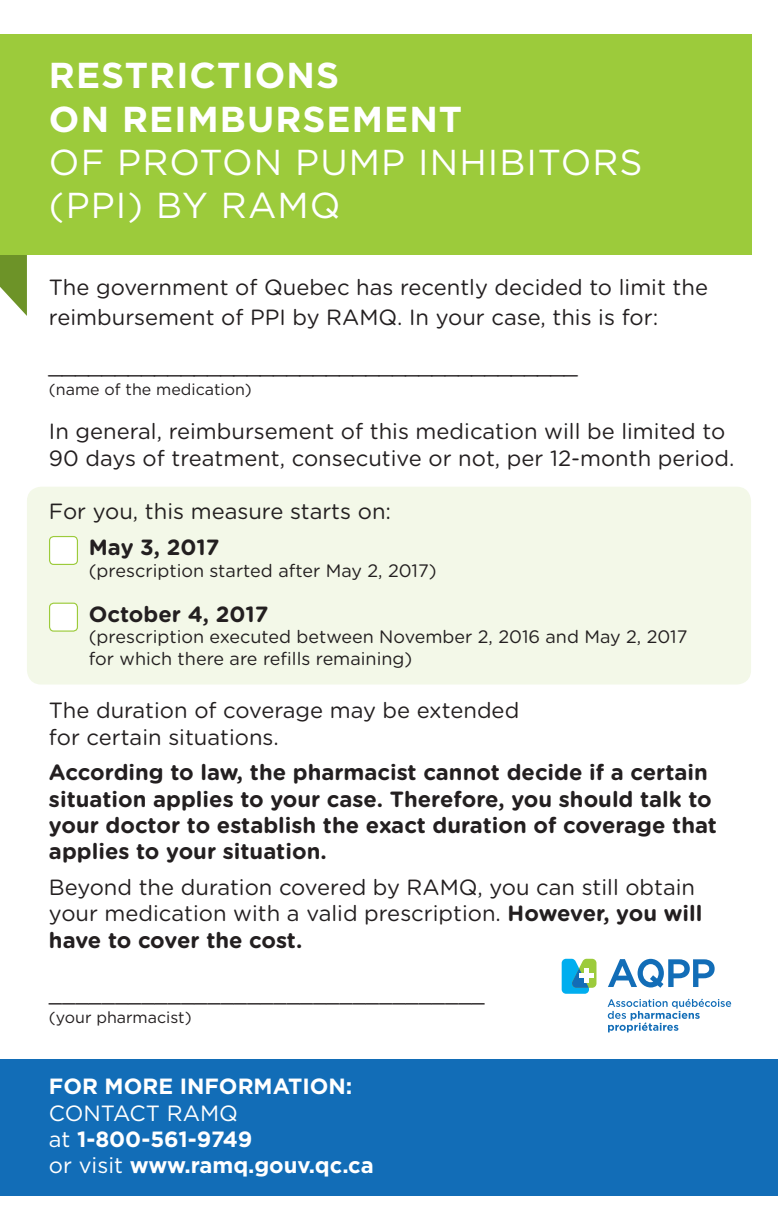
<style>
.page{position:relative;width:778px;height:1225px;background:#fff}
.page>*{position:absolute;margin:0;border:0;box-sizing:border-box;transform-origin:0 0}
.t1{font:36px/43.2px "Gotham HTF";letter-spacing:.03em;color:#fff}
.t2{font:700 36px/43.2px "Gotham HTF";letter-spacing:.03em;color:#fff}
.t3{font:22px/26.4px "Gotham Rounded";color:#231f20}
.t4{font:700 22px/26.4px "Gotham Rounded";color:#231f20}
.t5{font:700 22px/26.4px "Gotham HTF";color:#fff}
.t6{font:22px "Gotham HTF";color:#231f20}
.t7{font:18px/21.6px "Gotham Rounded";color:#231f20}
.t8{font:16px "Gotham HTF";color:#231f20}
.s1{font-weight:700}
.s2{font-weight:400}
</style>
<div class="page">
<svg style="left:0;top:254px;width:27px;height:62px"></svg>
<div style="left:27px;top:486px;width:724px;height:198px;background:#f3f8e8;border-radius:14px"></div>
<div style="left:0;top:1058px;width:778px;height:137px;background:#126db7"></div>
<div style="left:0;top:34px;width:751px;height:220px;background:#9ccb3b"></div>
<div style="left:50px;top:536px;width:27px;height:28px;background:#fff;border-radius:4px"></div>
<div style="left:49px;top:536px;width:29px;height:29px;border:1px solid #9ccb3b;border-radius:4px"></div>
<div style="left:50px;top:603px;width:27px;height:28px;background:#fff;border-radius:4px"></div>
<div style="left:49px;top:602px;width:29px;height:29px;border:1px solid #9ccb3b;border-radius:4px"></div>
<svg style="left:561px;top:958px;width:35px;height:35px"></svg>
<hr style="left:584px;top:967px;width:4px;height:15px;background:#fff">
<div style="left:578px;top:972px;width:15px;height:5px;background:#fff"></div>
<svg style="left:607px;top:998px;width:124px;height:34px"></svg>
<svg style="left:608px;top:958px;width:106px;height:29px"></svg>
<h1 class="t2" style="left:49px;top:53px;width:415px">RESTRICTIONS<br>ON REIMBURSEMENT</h1>
<h1 class="t1" style="left:49px;top:140px;width:595px">OF PROTON PUMP INHIBITORS (PPI) BY RAMQ</h1>
<p class="t3" style="left:49px;top:271px;width:660px;line-height:30px">The government of Quebec has recently decided to limit the reimbursement of PPI by RAMQ. In your case, this is for:</p>
<p class="t3" style="left:49px;top:351px;width:530px">________________________________________</p>
<p class="t8" style="left:49px;top:380px;width:204px">(name of the medication)</p>
<p class="t3" style="left:49px;top:418px;width:687px">In general, reimbursement of this medication will be limited to<br>90 days of treatment, consecutive or not, per 12-month period.</p>
<p class="t3" style="left:49px;top:497px;width:344px">For you, this measure starts on:</p>
<p class="t4" style="left:89px;top:533px;width:132px">May 3, 2017</p>
<p class="t7" style="left:89px;top:559px;width:349px">(prescription started after May 2, 2017)</p>
<p class="t4" style="left:89px;top:600px;width:181px">October 4, 2017</p>
<p class="t7" style="left:89px;top:625px;width:600px">(prescription executed between November 2, 2016 and May 2, 2017 for which there are refills remaining)</p>
<p class="t3" style="left:49px;top:697px;width:472px">The duration of coverage may be extended for certain situations.</p>
<p class="t4" style="left:49px;top:758px;width:669px">According to law, the pharmacist cannot decide if a certain situation applies to your case. Therefore, you should talk to your doctor to establish the exact duration of coverage that applies to your situation.</p>
<p class="t3" style="left:49px;top:873px;width:655px">Beyond the duration covered by RAMQ, you can still obtain your medication with a valid prescription. <span class="s1">However, you will have to cover the cost.</span></p>
<p class="t6" style="left:49px;top:980px;width:437px">_________________________________</p>
<p class="t8" style="left:49px;top:1007px;width:144px">(your pharmacist)</p>
<p class="t5" style="left:49px;top:1072px;width:305px">FOR MORE INFORMATION:</p>
<p class="t5" style="left:49px;top:1098px;width:326px"><span class="s2">CONTACT RAMQ<br>at</span> 1-800-561-9749<br><span class="s2">or visit</span> www.ramq.gouv.qc.ca</p>
</div>
